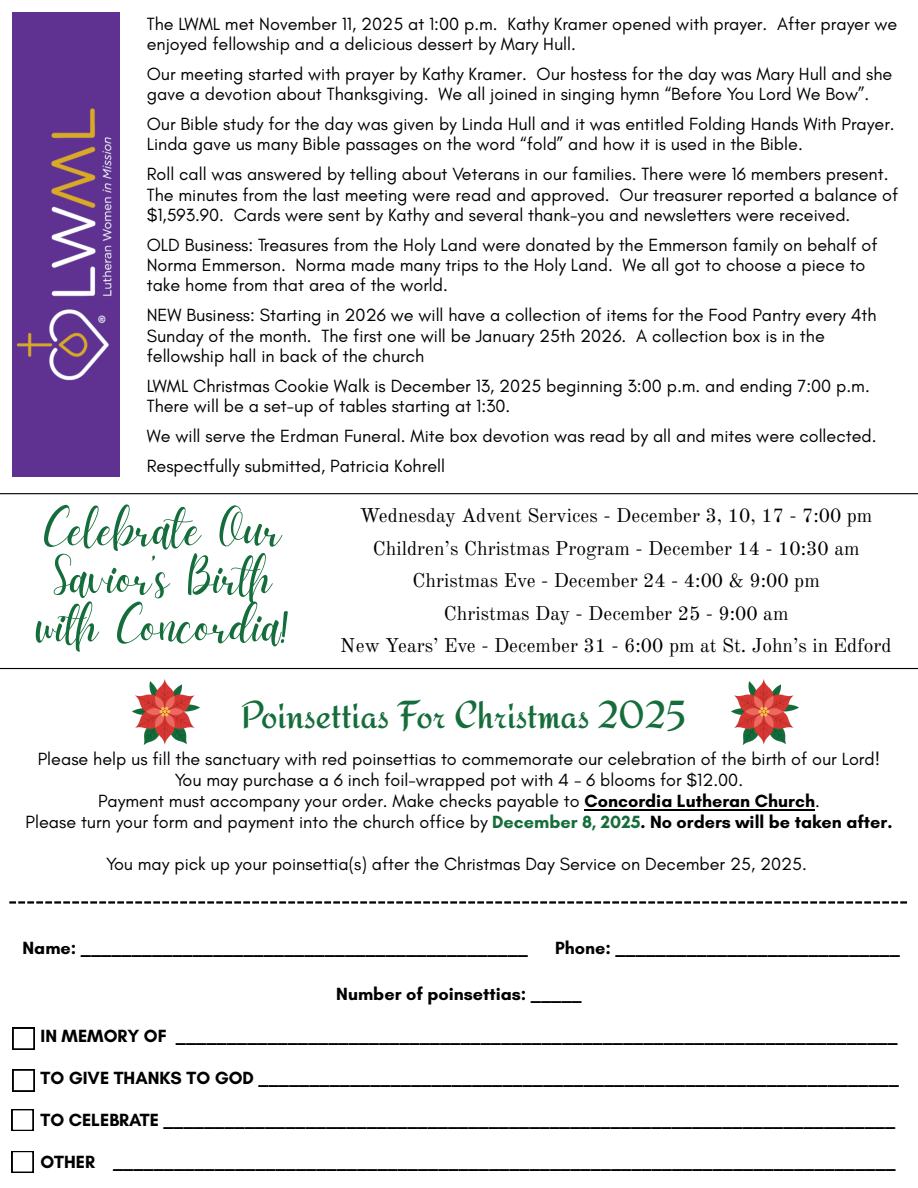
<style>
.page{position:relative;width:918px;height:1188px;background:#fff}
.page>*{position:absolute;margin:0;border:0;box-sizing:border-box;transform-origin:0 0}
.t1{font:52.5px/48.3px "Daydream";color:#156d3b;text-align:center}
.t2{font:39px "Redressed";color:#156d3b}
.t3{font:19.5px/32.4px "Old Standard";color:#000;text-align:center}
.t4{font:18px/20.2px "Glacial Indifference";color:#000}
.t5{font:700 18px "Glacial Indifference";color:#000}
.s1{font-weight:700}
.s2{font-weight:700;color:#156d3b}
</style>
<div class="page">
<img style="left:13px;top:13px;width:107px;height:463px">
<hr style="left:0;top:493px;width:918px;height:1px;background:#000">
<hr style="left:585px;top:809px;width:230px;height:1px;background:#000">
<svg style="left:13px;top:1028px;width:21px;height:21px"></svg>
<svg style="left:13px;top:1070px;width:21px;height:21px"></svg>
<svg style="left:12px;top:1109px;width:21px;height:22px"></svg>
<svg style="left:12px;top:1151px;width:21px;height:21px"></svg>
<svg style="left:9px;top:901px;width:898px;height:3px"></svg>
<img style="left:133px;top:680px;width:66px;height:64px">
<img style="left:732px;top:680px;width:66px;height:64px">
<hr style="left:0;top:668px;width:918px;height:1px;background:#000">
<p class="t4" style="left:147px;top:13px;width:752px">The LWML met November 11, 2025 at 1:00 p.m. Kathy Kramer opened with prayer. After prayer we enjoyed fellowship and a delicious dessert by Mary Hull.</p>
<p class="t4" style="left:147px;top:64px;width:747px">Our meeting started with prayer by Kathy Kramer. Our hostess for the day was Mary Hull and she gave a devotion about Thanksgiving. We all joined in singing hymn “Before You Lord We Bow”.</p>
<p class="t4" style="left:147px;top:114px;width:750px">Our Bible study for the day was given by Linda Hull and it was entitled Folding Hands With Prayer.<br>Linda gave us many Bible passages on the word “fold” and how it is used in the Bible.</p>
<p class="t4" style="left:147px;top:164px;width:753px">Roll call was answered by telling about Veterans in our families. There were 16 members present.<br>The minutes from the last meeting were read and approved. Our treasurer reported a balance of $1,593.90. Cards were sent by Kathy and several thank-you and newsletters were received.</p>
<p class="t4" style="left:147px;top:235px;width:732px">OLD Business: Treasures from the Holy Land were donated by the Emmerson family on behalf of<br>Norma Emmerson. Norma made many trips to the Holy Land. We all got to choose a piece to take home from that area of the world.</p>
<p class="t4" style="left:147px;top:305px;width:731px">NEW Business: Starting in 2026 we will have a collection of items for the Food Pantry every 4th<br>Sunday of the month. The first one will be January 25th 2026. A collection box is in the fellowship hall in back of the church</p>
<p class="t4" style="left:147px;top:376px;width:725px">LWML Christmas Cookie Walk is December 13, 2025 beginning 3:00 p.m. and ending 7:00 p.m.<br>There will be a set-up of tables starting at 1:30.</p>
<p class="t4" style="left:147px;top:421px;width:731px;line-height:30px">We will serve the Erdman Funeral. Mite box devotion was read by all and mites were collected.<br>Respectfully submitted, Patricia Kohrell</p>
<p class="t3" style="left:341px;top:500px;width:552px">Wednesday Advent Services - December 3, 10, 17 - 7:00 pm Children’s Christmas Program - December 14 - 10:30 am Christmas Eve - December 24 - 4:00 &amp; 9:00 pm<br>Christmas Day - December 25 - 9:00 am<br>New Years’ Eve - December 31 - 6:00 pm at St. John’s in Edford</p>
<p class="t1" style="left:36px;top:511px;width:255px">Celebrate Our<br>Savior’s Birth with Concordia!</p>
<h2 class="t2" style="left:241px;top:692px;width:447px">Poinsettias For Christmas 2025</h2>
<p class="t4" style="left:26px;top:749px;width:868px;line-height:21px;text-align:center">Please help us fill the sanctuary with red poinsettias to commemorate our celebration of the birth of our Lord!<br>You may purchase a 6 inch foil-wrapped pot with 4 - 6 blooms for $12.00.<br>Payment must accompany your order. Make checks payable to <span class="s1">Concordia Lutheran Church</span>.<br>Please turn your form and payment into the church office by <span class="s2">December 8, 2025</span><span class="s1">. No orders will be taken after.</span></p>
<p class="t4" style="left:106px;top:854px;width:702px">You may pick up your poinsettia(s) after the Christmas Day Service on December 25, 2025.</p>
<p class="t5" style="left:23px;top:937px;width:507px">Name: ____________________________________________</p>
<p class="t5" style="left:555px;top:937px;width:346px">Phone: ____________________________</p>
<p class="t5" style="left:336px;top:983px;width:247px">Number of poinsettias: _____</p>
<p class="t5" style="left:40px;top:1025px;width:859px">IN MEMORY OF _______________________________________________________________________</p>
<p class="t5" style="left:40px;top:1067px;width:860px">TO GIVE THANKS TO GOD _______________________________________________________________</p>
<p class="t5" style="left:40px;top:1109px;width:856px">TO CELEBRATE ________________________________________________________________________</p>
<p class="t5" style="left:40px;top:1151px;width:857px">OTHER _____________________________________________________________________________</p>
</div>
